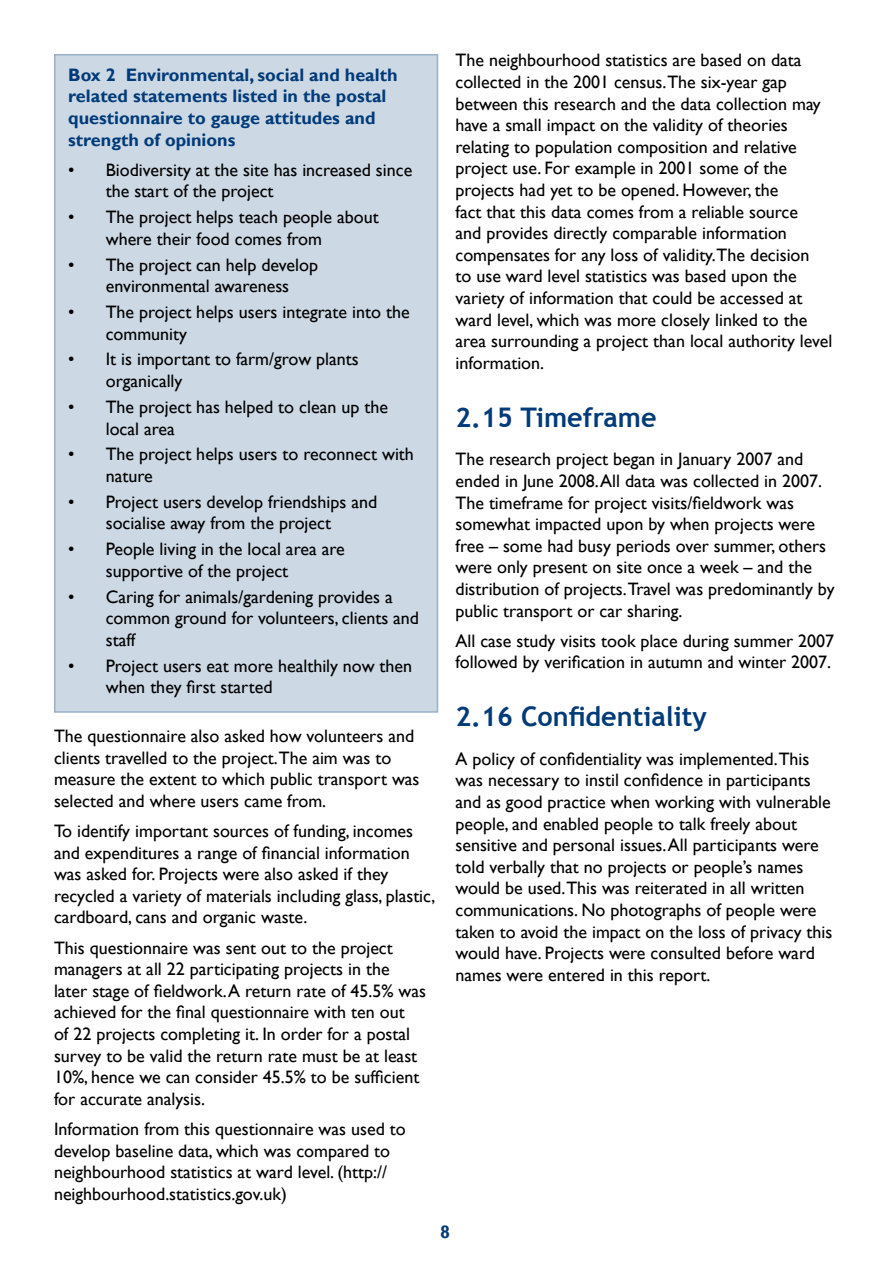
<style>
.page{position:relative;width:893px;height:1263px;background:#fff}
.page>*{position:absolute;margin:0;border:0;box-sizing:border-box;transform-origin:0 0}
.t1{font:700 27px "Trebuchet MS";color:#003b79}
.t2{font:18px/21.6px "Gill Sans";color:#000}
.t3{font:700 18px/21.6px "Gill Sans";color:#003b79}
</style>
<div class="page">
<div style="left:55px;top:55px;width:382px;height:657px;background:#ccd8e4"></div>
<div style="left:54px;top:54px;width:384px;height:659px;border:2px solid #99b1c9"></div>
<p class="t3" style="left:68px;top:64px;width:331px">Box 2 Environmental, social and health related statements listed in the postal questionnaire to gauge attitudes and strength of opinions</p>
<p class="t2" style="left:106px;top:159px;width:308px">Biodiversity at the site has increased since the start of the project</p>
<p class="t2" style="left:106px;top:207px;width:274px">The project helps teach people about where their food comes from</p>
<p class="t2" style="left:106px;top:254px;width:214px">The project can help develop environmental awareness</p>
<p class="t2" style="left:106px;top:301px;width:305px">The project helps users integrate into the community</p>
<p class="t2" style="left:106px;top:349px;width:255px">It is important to farm/grow plants organically</p>
<p class="t2" style="left:106px;top:396px;width:284px">The project has helped to clean up the local area</p>
<p class="t2" style="left:106px;top:444px;width:310px">The project helps users to reconnect with nature</p>
<p class="t2" style="left:106px;top:491px;width:273px">Project users develop friendships and socialise away from the project</p>
<p class="t2" style="left:106px;top:539px;width:241px">People living in the local area are supportive of the project</p>
<p class="t2" style="left:106px;top:586px;width:315px">Caring for animals/gardening provides a common ground for volunteers, clients and staff</p>
<p class="t2" style="left:106px;top:655px;width:308px">Project users eat more healthily now then when they first started</p>
<p class="t2" style="left:68px;top:159px;width:8px">•</p>
<p class="t2" style="left:68px;top:207px;width:8px">•</p>
<p class="t2" style="left:68px;top:254px;width:8px">•</p>
<p class="t2" style="left:68px;top:301px;width:8px">•</p>
<p class="t2" style="left:68px;top:349px;width:8px">•</p>
<p class="t2" style="left:68px;top:396px;width:8px">•</p>
<p class="t2" style="left:68px;top:444px;width:8px">•</p>
<p class="t2" style="left:68px;top:491px;width:8px">•</p>
<p class="t2" style="left:68px;top:539px;width:8px">•</p>
<p class="t2" style="left:68px;top:586px;width:8px">•</p>
<p class="t2" style="left:68px;top:655px;width:8px">•</p>
<p class="t2" style="left:54px;top:726px;width:367px">The questionnaire also asked how volunteers and clients travelled to the project.The aim was to measure the extent to which public transport was selected and where users came from.</p>
<p class="t2" style="left:54px;top:820px;width:383px">To identify important sources of funding, incomes and expenditures a range of financial information was asked for. Projects were also asked if they recycled a variety of materials including glass, plastic, cardboard, cans and organic waste.</p>
<p class="t2" style="left:54px;top:937px;width:374px">This questionnaire was sent out to the project managers at all 22 participating projects in the later stage of fieldwork. A return rate of 45.5% was achieved for the final questionnaire with ten out<br>of 22 projects completing it. In order for a postal survey to be valid the return rate must be at least 10%, hence we can consider 45.5% to be sufficient for accurate analysis.</p>
<p class="t2" style="left:54px;top:1118px;width:353px">Information from this questionnaire was used to develop baseline data, which was compared to neighbourhood statistics at ward level. (http:// neighbourhood.statistics.gov.uk)</p>
<p class="t2" style="left:455px;top:50px;width:378px">The neighbourhood statistics are based on data collected in the 2001 census.The six-year gap between this research and the data collection may have a small impact on the validity of theories relating to population composition and relative project use. For example in 2001 some of the projects had yet to be opened. However, the<br>fact that this data comes from a reliable source<br>and provides directly comparable information compensates for any loss of validity.The decision<br>to use ward level statistics was based upon the variety of information that could be accessed at ward level, which was more closely linked to the area surrounding a project than local authority level information.</p>
<h1 class="t1" style="left:455px;top:400px;width:203px">2.15 Timeframe</h1>
<p class="t2" style="left:455px;top:449px;width:381px">The research project began in January 2007 and ended in June 2008. All data was collected in 2007.<br>The timeframe for project visits/fieldwork was somewhat impacted upon by when projects were free – some had busy periods over summer, others were only present on site once a week – and the distribution of projects.Travel was predominantly by public transport or car sharing.</p>
<p class="t2" style="left:455px;top:630px;width:380px">All case study visits took place during summer 2007 followed by verification in autumn and winter 2007.</p>
<h1 class="t1" style="left:455px;top:700px;width:253px">2.16 Confidentiality</h1>
<p class="t2" style="left:455px;top:748px;width:378px">A policy of confidentiality was implemented.This was necessary to instil confidence in participants and as good practice when working with vulnerable people, and enabled people to talk freely about sensitive and personal issues. All participants were told verbally that no projects or people’s names would be used.This was reiterated in all written communications. No photographs of people were taken to avoid the impact on the loss of privacy this would have. Projects were consulted before ward names were entered in this report.</p>
</div>
